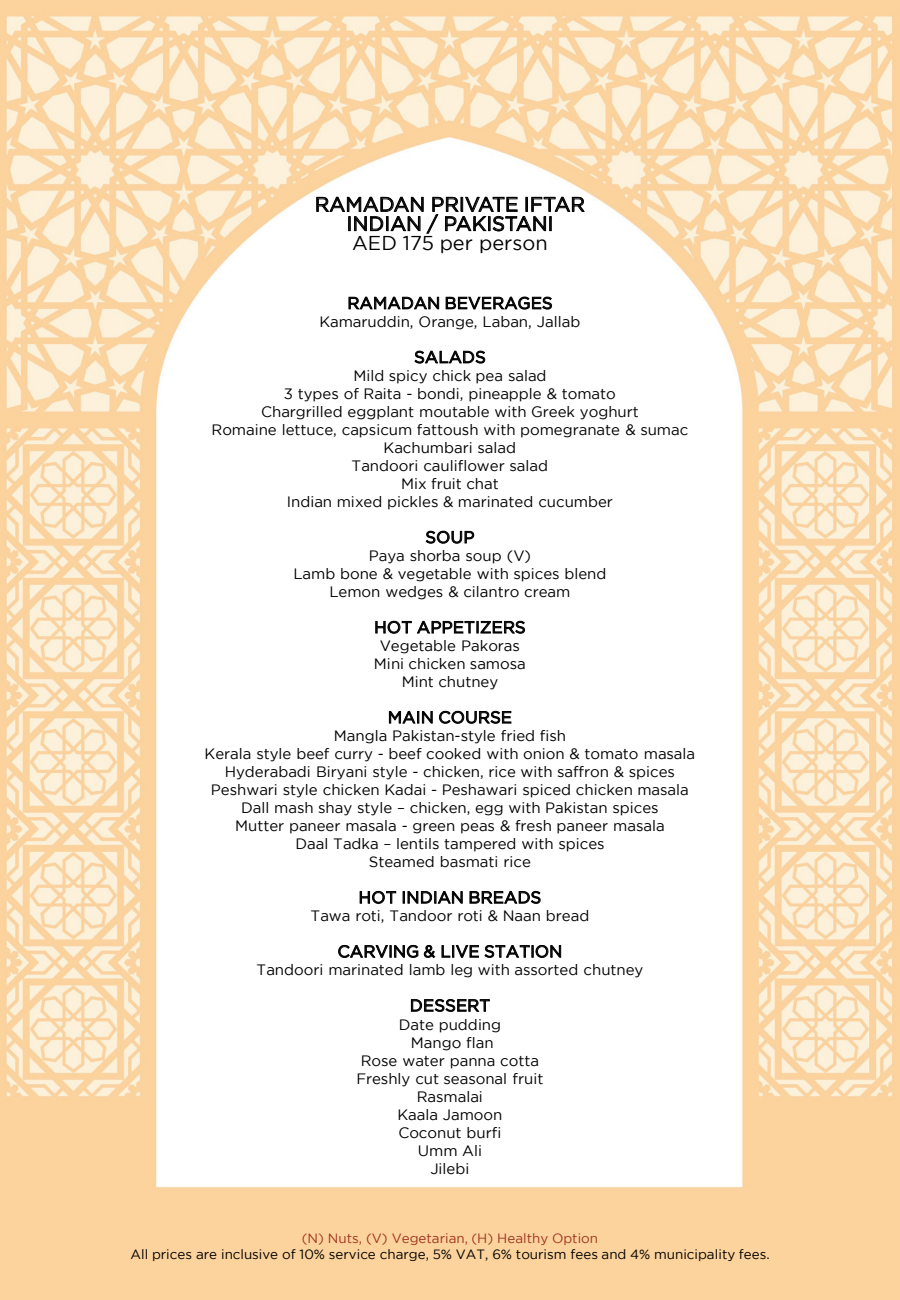
<style>
.page{position:relative;width:900px;height:1300px;background:#fff}
.page>*{position:absolute;margin:0;border:0;box-sizing:border-box;transform-origin:0 0}
.t1{font:20px/19.2px "Gotham";color:#000;text-align:center}
.t2{font:16.6px "Gotham";letter-spacing:.01em;color:#000}
.t3{font:15px/18px "Gotham";letter-spacing:-.005em;color:#000;text-align:center}
.t4{font:13.4px "Gotham";color:#000}
.t5{font:13.4px "Gotham";color:#9e3421}
</style>
<div class="page">
<img style="left:0;top:0;width:900px;height:1299px">
<svg style="left:316px;top:197px;width:269px;height:37px"></svg>
<div style="left:549px;top:216px;width:3px;height:15px;border:1px solid #000"></div>
<svg style="left:349px;top:297px;width:90px;height:12px"></svg>
<svg style="left:446px;top:296px;width:106px;height:13px"></svg>
<svg style="left:414px;top:350px;width:71px;height:13px"></svg>
<svg style="left:426px;top:530px;width:48px;height:13px"></svg>
<svg style="left:375px;top:620px;width:150px;height:13px"></svg>
<svg style="left:389px;top:711px;width:44px;height:12px"></svg>
<svg style="left:439px;top:710px;width:72px;height:13px"></svg>
<svg style="left:360px;top:890px;width:36px;height:13px"></svg>
<svg style="left:403px;top:891px;width:60px;height:12px"></svg>
<svg style="left:470px;top:890px;width:71px;height:13px"></svg>
<svg style="left:338px;top:944px;width:80px;height:13px"></svg>
<svg style="left:424px;top:944px;width:11px;height:14px"></svg>
<svg style="left:442px;top:944px;width:119px;height:13px"></svg>
<svg style="left:411px;top:998px;width:79px;height:13px"></svg>
<h1 class="t1" style="left:315px;top:194px;width:272px">RAMADAN PRIVATE IFTAR<br>INDIAN / PAKISTANI<br>AED 175 per person</h1>
<p class="t2" style="left:347px;top:294px;width:207px">RAMADAN BEVERAGES</p>
<p class="t3" style="left:319px;top:312px;width:262px">Kamaruddin, Orange, Laban, Jallab</p>
<p class="t2" style="left:414px;top:348px;width:73px">SALADS</p>
<p class="t3" style="left:212px;top:366px;width:478px">Mild spicy chick pea salad<br>3 types of Raita - bondi, pineapple &amp; tomato<br>Chargrilled eggplant moutable with Greek yoghurt<br>Romaine lettuce, capsicum fattoush with pomegranate &amp; sumac Kachumbari salad<br>Tandoori cauliflower salad<br>Mix fruit chat<br>Indian mixed pickles &amp; marinated cucumber</p>
<p class="t2" style="left:425px;top:528px;width:51px">SOUP</p>
<p class="t3" style="left:293px;top:546px;width:314px">Paya shorba soup (V)<br>Lamb bone &amp; vegetable with spices blend<br>Lemon wedges &amp; cilantro cream</p>
<p class="t2" style="left:374px;top:618px;width:153px">HOT APPETIZERS</p>
<p class="t3" style="left:374px;top:636px;width:153px">Vegetable Pakoras<br>Mini chicken samosa<br>Mint chutney</p>
<p class="t2" style="left:388px;top:708px;width:126px">MAIN COURSE</p>
<p class="t3" style="left:205px;top:726px;width:492px">Mangla Pakistan-style fried fish<br>Kerala style beef curry - beef cooked with onion &amp; tomato masala Hyderabadi Biryani style - chicken, rice with saffron &amp; spices Peshwari style chicken Kadai - Peshawari spiced chicken masala Dall mash shay style – chicken, egg with Pakistan spices<br>Mutter paneer masala - green peas &amp; fresh paneer masala<br>Daal Tadka – lentils tampered with spices<br>Steamed basmati rice</p>
<p class="t2" style="left:359px;top:888px;width:184px">HOT INDIAN BREADS</p>
<p class="t3" style="left:311px;top:906px;width:280px">Tawa roti, Tandoor roti &amp; Naan bread</p>
<p class="t2" style="left:338px;top:942px;width:226px">CARVING &amp; LIVE STATION</p>
<p class="t3" style="left:257px;top:960px;width:388px">Tandoori marinated lamb leg with assorted chutney</p>
<p class="t2" style="left:410px;top:996px;width:82px">DESSERT</p>
<p class="t3" style="left:356px;top:1014px;width:189px">Date pudding<br>Mango flan<br>Rose water panna cotta<br>Freshly cut seasonal fruit<br>Rasmalai<br>Kaala Jamoon<br>Coconut burfi<br>Umm Ali<br>Jilebi</p>
<p class="t5" style="left:302px;top:1230px;width:298px">(N) Nuts, (V) Vegetarian, (H) Healthy Option</p>
<p class="t4" style="left:130px;top:1246px;width:641px">All prices are inclusive of 10% service charge, 5% VAT, 6% tourism fees and 4% municipality fees.</p>
</div>
